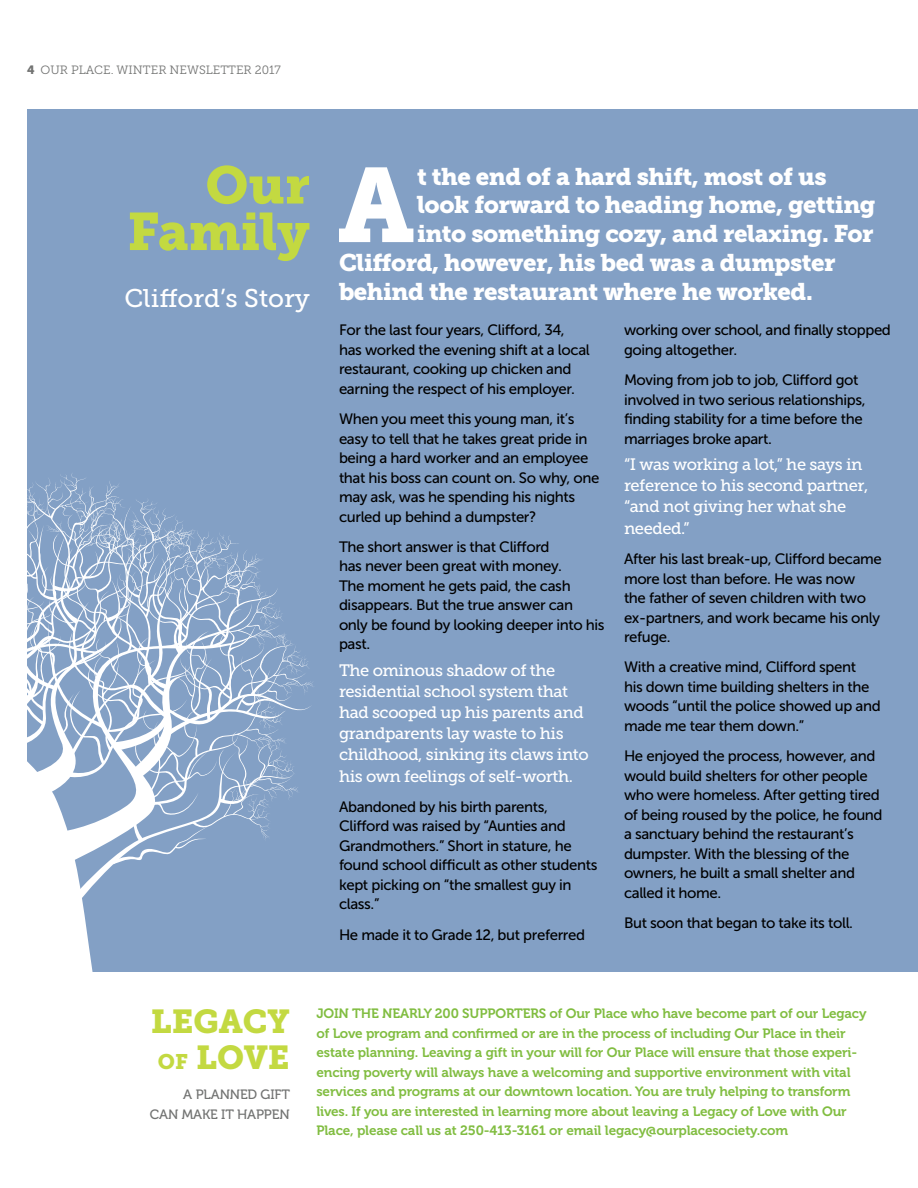
<style>
.page{position:relative;width:918px;height:1188px;background:#fff}
.page>*{position:absolute;margin:0;border:0;box-sizing:border-box;transform-origin:0 0}
.t1{font:104.55px "Museo Slab 900";color:#fff}
.t2{font:52.5px/46.5px "Museo Slab 900";color:#c3d941;text-align:right}
.t3{font:33px/36px "Museo Slab 900";color:#c3d941}
.t4{font:25.5px "Museo Slab 500";color:#fff}
.t5{font:24px "Museo Slab 900";letter-spacing:-.02em;color:#fff}
.t6{font:16.5px/21.1px "Museo Slab 500";letter-spacing:-.025em;color:#fff}
.t7{font:15px/19.5px "Museo Sans 500";letter-spacing:-.025em;color:#000}
.t8{font:13.5px/19.5px "Museo 700";letter-spacing:-.01em;color:#81bd41}
.t9{font:13.5px/19.5px "Museo 500";letter-spacing:-.01em;color:#717271;text-align:right}
.t10{font:12px "Museo Slab 300";color:#717271}
.s1{font-family:"Museo Slab 900"}
.s2{font-size:21px}
</style>
<div class="page">
<div style="left:27px;top:109px;width:891px;height:863px;background:#83a0c5"></div>
<svg style="left:27px;top:474px;width:286px;height:498px"></svg>
<p class="t10" style="left:27px;top:63px;width:256px"><span class="s1">4</span> OUR PLACE. WINTER NEWSLETTER 2017</p>
<h2 class="t2" style="left:127px;top:162px;width:184px">Our<br>Family</h2>
<h3 class="t4" style="left:124px;top:284px;width:187px">Clifford’s Story</h3>
<h1 class="t1" style="left:338px;top:145px;width:78px">A</h1>
<h3 class="t5" style="left:417px;top:162px;width:411px">t the end of a hard shift, most of us</h3>
<h3 class="t5" style="left:417px;top:191px;width:460px">look forward to heading home, getting</h3>
<h3 class="t5" style="left:417px;top:220px;width:458px">into something cozy, and relaxing. For</h3>
<h3 class="t5" style="left:339px;top:249px;width:498px">Clifford, however, his bed was a dumpster</h3>
<h3 class="t5" style="left:339px;top:277px;width:475px">behind the restaurant where he worked.</h3>
<p class="t7" style="left:339px;top:320px;width:252px">For the last four years, Clifford, 34, has worked the evening shift at a local restaurant, cooking up chicken and earning the respect of his employer.</p>
<p class="t7" style="left:339px;top:409px;width:262px">When you meet this young man, it’s easy to tell that he takes great pride in being a hard worker and an employee that his boss can count on. So why, one may ask, was he spending his nights curled up behind a dumpster?</p>
<p class="t7" style="left:339px;top:537px;width:267px">The short answer is that Clifford<br>has never been great with money.<br>The moment he gets paid, the cash disappears. But the true answer can only be found by looking deeper into his past.</p>
<p class="t6" style="left:339px;top:660px;width:251px">The ominous shadow of the residential school system that had scooped up his parents and grandparents lay waste to his childhood, sinking its claws into his own feelings of self-worth.</p>
<p class="t7" style="left:339px;top:797px;width:260px">Abandoned by his birth parents,<br>Clifford was raised by “Aunties and<br>Grandmothers.” Short in stature, he found school difficult as other students kept picking on “the smallest guy in class.”</p>
<p class="t7" style="left:339px;top:925px;width:248px">He made it to Grade 12, but preferred</p>
<p class="t7" style="left:624px;top:320px;width:269px">working over school, and finally stopped going altogether.</p>
<p class="t7" style="left:624px;top:370px;width:243px">Moving from job to job, Clifford got involved in two serious relationships, finding stability for a time before the marriages broke apart.</p>
<p class="t6" style="left:624px;top:454px;width:246px">“I was working a lot,” he says in reference to his second partner, “and not giving her what she needed.”</p>
<p class="t7" style="left:624px;top:549px;width:259px">After his last break-up, Clifford became more lost than before. He was now<br>the father of seven children with two ex-partners, and work became his only refuge.</p>
<p class="t7" style="left:624px;top:657px;width:258px">With a creative mind, Clifford spent<br>his down time building shelters in the woods “until the police showed up and made me tear them down.”</p>
<p class="t7" style="left:624px;top:746px;width:260px">He enjoyed the process, however, and would build shelters for other people who were homeless. After getting tired of being roused by the police, he found a sanctuary behind the restaurant’s dumpster. With the blessing of the owners, he built a small shelter and called it home.</p>
<p class="t7" style="left:624px;top:913px;width:231px">But soon that began to take its toll.</p>
<h3 class="t3" style="left:151px;top:1003px;width:140px">LEGACY<br><span class="s2">OF</span> LOVE</h3>
<p class="t9" style="left:150px;top:1085px;width:141px">A PLANNED GIFT<br>CAN MAKE IT HAPPEN</p>
<p class="t8" style="left:316px;top:1004px;width:552px">JOIN THE NEARLY 200 SUPPORTERS of Our Place who have become part of our Legacy of Love program and confirmed or are in the process of including Our Place in their estate planning. Leaving a gift in your will for Our Place will ensure that those experi&shy;encing poverty will always have a welcoming and supportive environment with vital services and programs at our downtown location. You are truly helping to transform lives. If you are interested in learning more about leaving a Legacy of Love with Our Place, please call us at 250-413-3161 or email legacy@ourplacesociety.com</p>
</div>
